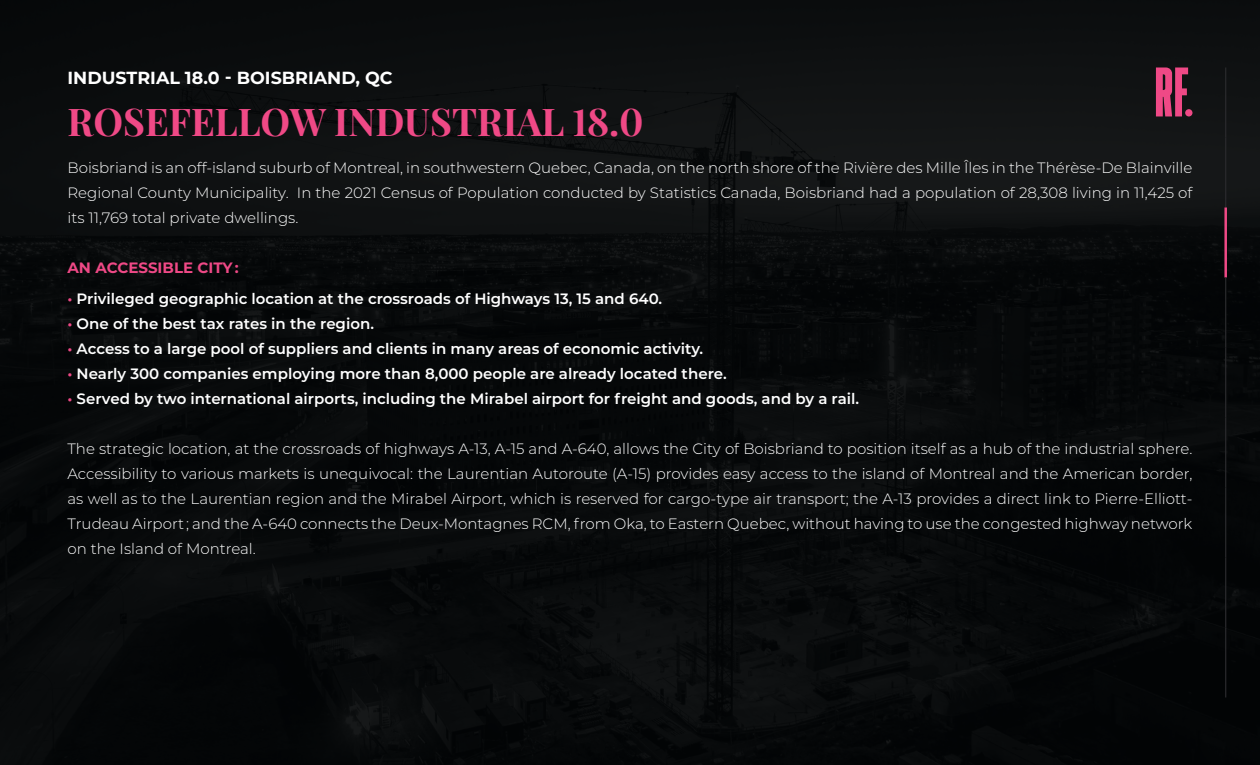
<style>
.page{position:relative;width:1260px;height:765px;background:#fff}
.page>*{position:absolute;margin:0;border:0;box-sizing:border-box;transform-origin:0 0}
.t1{font:37.5px "Playfair Display";color:#ef4986}
.t2{font:700 17.5px "Montserrat";color:#fff}
.t3{font:300 15px/25px "Montserrat";color:#fff;text-align:justify}
.t4{font:600 15px "Montserrat";color:#fff}
.t5{font:700 15px "Montserrat";color:#ef4986}
.s1{color:#ef4986}
</style>
<div class="page">
<img style="left:0;top:0;width:1260px;height:765px">
<svg style="left:1156px;top:68px;width:32px;height:48px;background:#ae3964"></svg>
<div style="left:1185px;top:109px;width:8px;height:7px;background:#ef4986;border-radius:50%"></div>
<hr style="left:1225px;top:67px;width:1px;height:70px;background:#29292c">
<hr style="left:1225px;top:137px;width:1px;height:70px;background:#29292c">
<hr style="left:1224px;top:207px;width:3px;height:70px;background:#ef4986">
<hr style="left:1225px;top:277px;width:1px;height:70px;background:#29292c">
<hr style="left:1225px;top:347px;width:1px;height:70px;background:#29292c">
<hr style="left:1225px;top:417px;width:1px;height:70px;background:#29292c">
<hr style="left:1225px;top:487px;width:1px;height:70px;background:#29292c">
<hr style="left:1225px;top:557px;width:1px;height:70px;background:#29292c">
<hr style="left:1225px;top:627px;width:1px;height:70px;background:#29292c">
<p class="t2" style="left:68px;top:72px;width:327px">INDUSTRIAL 18.0 - BOISBRIAND, QC</p>
<h1 class="t1" style="left:68px;top:101px;width:578px">ROSEFELLOW INDUSTRIAL 18.0</h1>
<p class="t3" style="left:68px;top:156px;width:1127px">Boisbriand is an off-island suburb of Montreal, in southwestern Quebec, Canada, on the north shore of the Rivière des Mille Îles in the Thérèse-De Blainville Regional County Municipality. In the 2021 Census of Population conducted by Statistics Canada, Boisbriand had a population of 28,308 living in 11,425 of its 11,769 total private dwellings.</p>
<p class="t5" style="left:68px;top:263px;width:173px">AN ACCESSIBLE CITY :</p>
<p class="t4" style="left:68px;top:292px;width:596px"><span class="s1">•</span> Privileged geographic location at the crossroads of Highways 13, 15 and 640.</p>
<p class="t4" style="left:68px;top:317px;width:308px"><span class="s1">•</span> One of the best tax rates in the region.</p>
<p class="t4" style="left:68px;top:342px;width:637px"><span class="s1">•</span> Access to a large pool of suppliers and clients in many areas of economic activity.</p>
<p class="t4" style="left:68px;top:367px;width:661px"><span class="s1">•</span> Nearly 300 companies employing more than 8,000 people are already located there.</p>
<p class="t4" style="left:68px;top:392px;width:793px"><span class="s1">•</span> Served by two international airports, including the Mirabel airport for freight and goods, and by a rail.</p>
<p class="t3" style="left:67px;top:436px;width:1127px">The strategic location, at the crossroads of highways A-13, A-15 and A-640, allows the City of Boisbriand to position itself as a hub of the industrial sphere.<br>Accessibility to various markets is unequivocal: the Laurentian Autoroute (A-15) provides easy access to the island of Montreal and the American border, as well as to the Laurentian region and the Mirabel Airport, which is reserved for cargo-type air transport; the A-13 provides a direct link to Pierre-Elliott-Trudeau Airport ; and the A-640 connects the Deux-Montagnes RCM, from Oka, to Eastern Quebec, without having to use the congested highway network on the Island of Montreal.</p>
</div>
